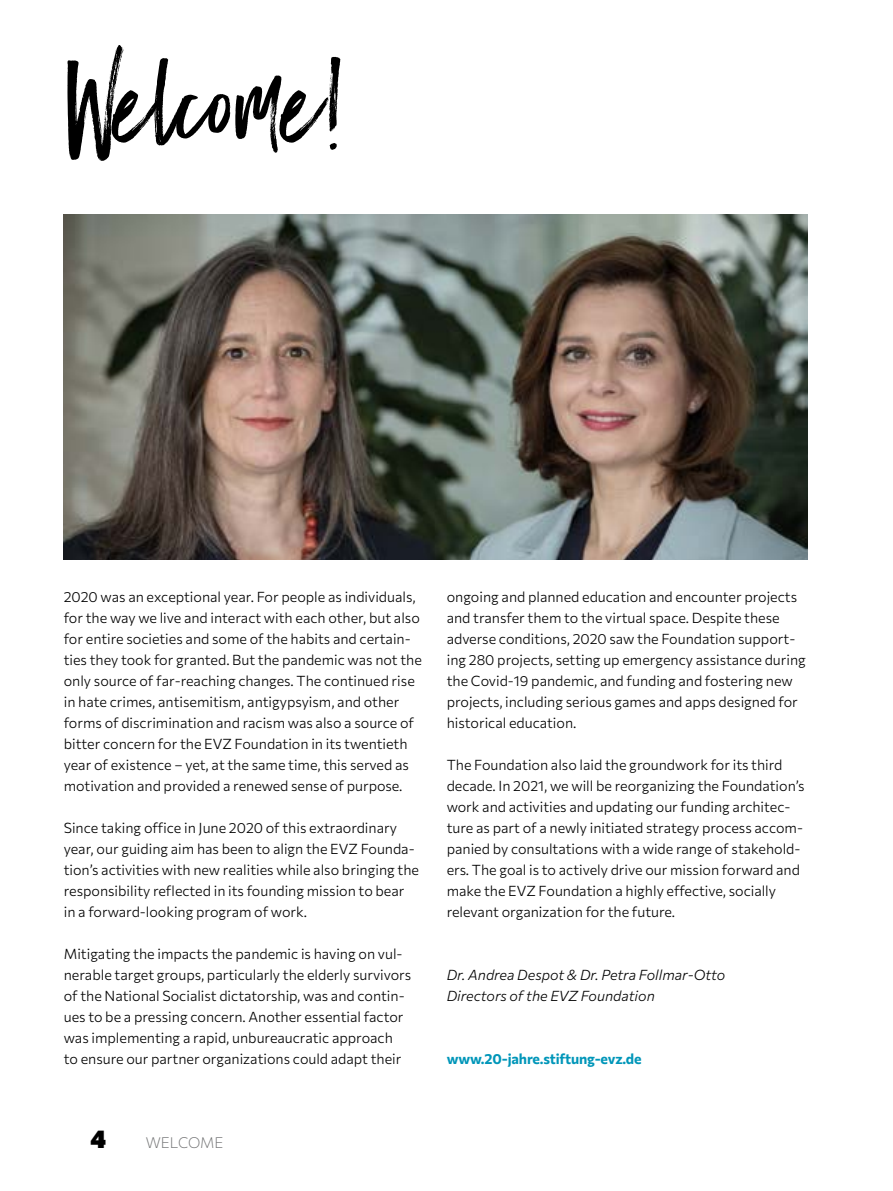
<style>
.page{position:relative;width:893px;height:1191px;background:#fff}
.page>*{position:absolute;margin:0;border:0;box-sizing:border-box;transform-origin:0 0}
.t1{font:105px "Black Diamond";letter-spacing:.01em;color:#000}
.t2{font:900 25.2px "Commissioner";color:#000}
.t3{font:200 15px "Commissioner";color:#707172}
.t4{font:300 14.25px/21px "Commissioner";color:#000}
.t5{font:italic 300 14.25px/21px "Commissioner";color:#000}
.t6{font:700 14.25px "Commissioner";letter-spacing:-.01em;color:#0096b9}
</style>
<div class="page">
<img style="left:64px;top:214px;width:744px;height:345px">
<h1 class="t1" style="left:64px;top:37px;width:288px">Welcome!</h1>
<p class="t4" style="left:64px;top:585px;width:360px">2020 was an exceptional year. For people as individuals, for the way we live and interact with each other, but also for entire societies and some of the habits and certain&shy;ties they took for granted. But the pandemic was not the only source of far-reaching changes. The continued rise in hate crimes, antisemitism, antigypsyism, and other forms of discrimination and racism was also a source of bitter concern for the EVZ Foundation in its twentieth year of existence – yet, at the same time, this served as motivation and provided a renewed sense of purpose.</p>
<p class="t4" style="left:64px;top:816px;width:357px">Since taking office in June 2020 of this extraordinary year, our guiding aim has been to align the EVZ Founda&shy;tion’s activities with new realities while also bringing the responsibility reflected in its founding mission to bear in a forward-looking program of work.</p>
<p class="t4" style="left:64px;top:942px;width:349px">Mitigating the impacts the pandemic is having on vul&shy;nerable target groups, particularly the elderly survivors of the National Socialist dictatorship, was and contin&shy;ues to be a pressing concern. Another essential factor was implementing a rapid, unbureaucratic approach<br>to ensure our partner organizations could adapt their</p>
<h2 class="t2" style="left:90px;top:1117px;width:17px">4</h2>
<p class="t3" style="left:146px;top:1130px;width:79px">WELCOME</p>
<p class="t4" style="left:447px;top:585px;width:361px">ongoing and planned education and encounter projects and transfer them to the virtual space. Despite these adverse conditions, 2020 saw the Foundation support&shy;ing 280 projects, setting up emergency assistance during the Covid-19 pandemic, and funding and fostering new projects, including serious games and apps designed for historical education.</p>
<p class="t4" style="left:447px;top:753px;width:359px">The Foundation also laid the groundwork for its third decade. In 2021, we will be reorganizing the Foundation’s work and activities and updating our funding architec&shy;ture as part of a newly initiated strategy process accom&shy;panied by consultations with a wide range of stakehold&shy;ers. The goal is to actively drive our mission forward and make the EVZ Foundation a highly effective, socially relevant organization for the future.</p>
<p class="t5" style="left:447px;top:963px;width:280px">Dr. Andrea Despot &amp; Dr. Petra Follmar-Otto<br>Directors of the EVZ Foundation</p>
<p class="t6" style="left:447px;top:1047px;width:196px">www.20-jahre.stiftung-evz.de</p>
</div>
